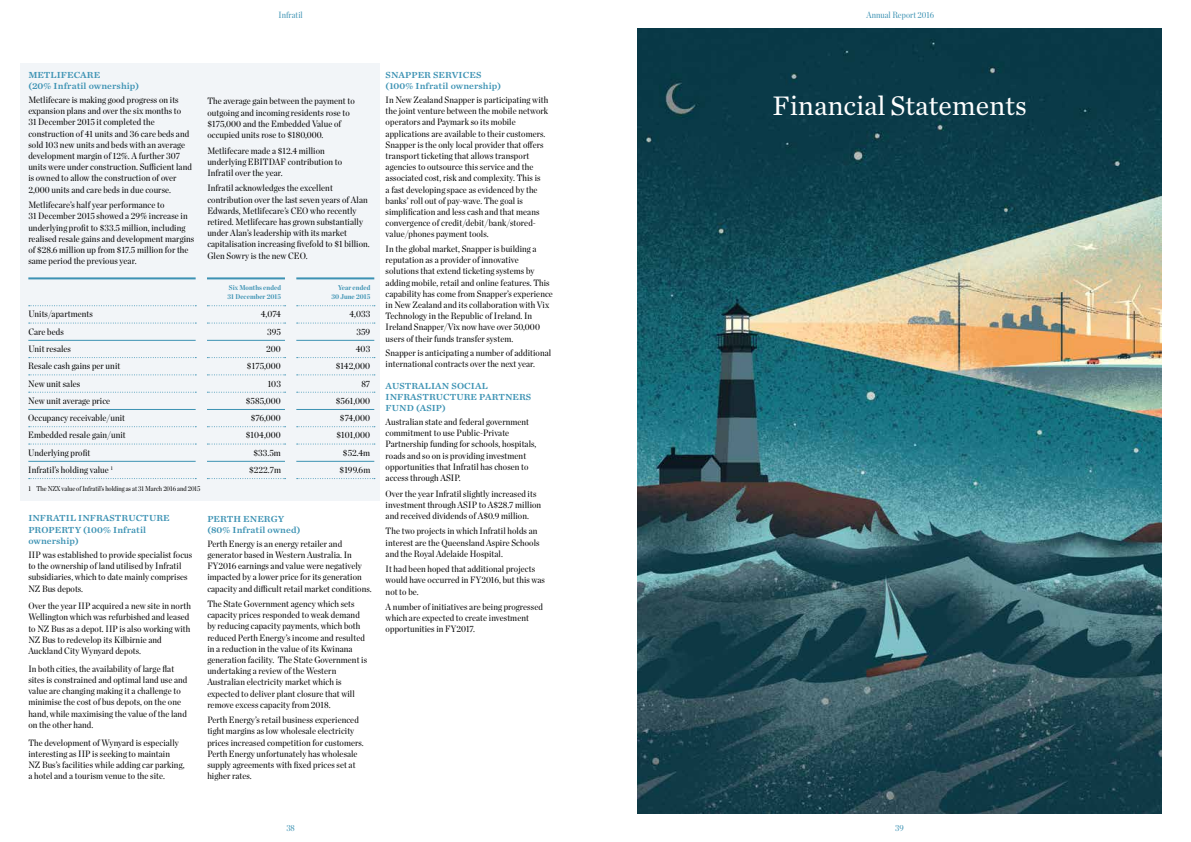
<style>
.page{position:relative;width:1191px;height:842px;background:#fff}
.page>*{position:absolute;margin:0;border:0;box-sizing:border-box;transform-origin:0 0}
.t1{font:28px "Chronicle Text G1";letter-spacing:-.005em;color:#fff}
.t2{font:9.2px/11.2px "Chronicle Disp Cond";letter-spacing:.01em;color:#000;scale:1.05 1}
.t3{font:9.2px/11.2px "Chronicle Text G1 Semi";letter-spacing:.01em;color:#3c92b3;scale:1.05 1}
.t4{font:9px "Chronicle Disp Cond";letter-spacing:.01em;color:#3c92b3}
.t5{font:7px "Chronicle Disp Cond";color:#000}
.t6{font:700 7px/9px "Chronicle Disp Cond";letter-spacing:.01em;color:#3c92b3;scale:1.05 1}
</style>
<div class="page">
<div style="left:21px;top:63px;width:359px;height:437px;background:#f2f5f8"></div>
<hr style="left:28px;top:277px;width:168px;height:2px;background:#3c92b3">
<hr style="left:207px;top:277px;width:78px;height:2px;background:#3c92b3">
<hr style="left:296px;top:277px;width:78px;height:2px;background:#3c92b3">
<svg style="left:29px;top:305px;width:167px;height:1px"></svg>
<svg style="left:297px;top:305px;width:78px;height:1px"></svg>
<svg style="left:29px;top:323px;width:167px;height:1px"></svg>
<svg style="left:297px;top:323px;width:78px;height:1px"></svg>
<svg style="left:29px;top:357px;width:167px;height:1px"></svg>
<svg style="left:297px;top:357px;width:78px;height:1px"></svg>
<svg style="left:29px;top:374px;width:167px;height:1px"></svg>
<svg style="left:297px;top:374px;width:78px;height:1px"></svg>
<svg style="left:29px;top:392px;width:167px;height:1px"></svg>
<svg style="left:297px;top:392px;width:78px;height:1px"></svg>
<svg style="left:29px;top:426px;width:167px;height:1px"></svg>
<svg style="left:297px;top:426px;width:78px;height:1px"></svg>
<svg style="left:29px;top:444px;width:167px;height:1px"></svg>
<svg style="left:297px;top:444px;width:78px;height:1px"></svg>
<svg style="left:29px;top:478px;width:167px;height:1px"></svg>
<svg style="left:207px;top:279px;width:79px;height:200px"></svg>
<svg style="left:297px;top:478px;width:78px;height:1px"></svg>
<hr style="left:28px;top:340px;width:168px;height:1px;background:#3c92b3">
<hr style="left:207px;top:340px;width:78px;height:1px;background:#3c92b3">
<hr style="left:296px;top:340px;width:78px;height:1px;background:#3c92b3">
<hr style="left:28px;top:409px;width:168px;height:1px;background:#3c92b3">
<hr style="left:207px;top:409px;width:78px;height:1px;background:#3c92b3">
<hr style="left:296px;top:409px;width:78px;height:1px;background:#3c92b3">
<hr style="left:28px;top:461px;width:168px;height:1px;background:#3c92b3">
<hr style="left:207px;top:461px;width:78px;height:1px;background:#3c92b3">
<hr style="left:296px;top:461px;width:78px;height:1px;background:#3c92b3">
<img style="left:637px;top:28px;width:524px;height:786px">
<p class="t4" style="left:278px;top:8px;width:26px">Infratil</p>
<p class="t4" style="left:866px;top:8px;width:69px">Annual Report 2016</p>
<p class="t3" style="left:28px;top:69px;width:107px">METLIFECARE<br>(20% Infratil ownership)</p>
<p class="t2" style="left:28px;top:94px;width:157px">Metlifecare is making good progress on its expansion plans and over the six months to<br>31 December 2015 it completed the construction of 41 units and 36 care beds and sold 103 new units and beds with an average development margin of 12%. A further 307 units were under construction. Sufficient land is owned to allow the construction of over 2,000 units and care beds in due course.</p>
<p class="t2" style="left:28px;top:199px;width:159px">Metlifecare’s half year performance to<br>31 December 2015 showed a 29% increase in underlying profit to $33.5 million, including realised resale gains and development margins of $28.6 million up from $17.5 million for the same period the previous year.</p>
<p class="t2" style="left:207px;top:95px;width:142px">The average gain between the payment to outgoing and incoming residents rose to $175,000 and the Embedded Value of occupied units rose to $180,000.</p>
<p class="t2" style="left:207px;top:144px;width:130px">Metlifecare made a $12.4 million underlying EBITDAF contribution to<br>Infratil over the year.</p>
<p class="t2" style="left:207px;top:182px;width:156px">Infratil acknowledges the excellent contribution over the last seven years of Alan Edwards, Metlifecare’s CEO who recently retired. Metlifecare has grown substantially under Alan’s leadership with its market capitalisation increasing fivefold to $1 billion.<br>Glen Sowry is the new CEO.</p>
<p class="t6" style="left:227px;top:282px;width:52px">Six Months ended<br>31 December 2015</p>
<p class="t6" style="left:331px;top:282px;width:39px;text-align:right">Year ended<br>30 June 2015</p>
<p class="t2" style="left:28px;top:308px;width:63px">Units/apartments</p>
<p class="t2" style="left:261px;top:308px;width:21px">4,074</p>
<p class="t2" style="left:349px;top:308px;width:21px">4,033</p>
<p class="t2" style="left:28px;top:325px;width:35px">Care beds</p>
<p class="t2" style="left:267px;top:325px;width:15px">395</p>
<p class="t2" style="left:356px;top:325px;width:15px">359</p>
<p class="t2" style="left:28px;top:342px;width:42px">Unit resales</p>
<p class="t2" style="left:266px;top:342px;width:15px">200</p>
<p class="t2" style="left:356px;top:342px;width:15px">403</p>
<p class="t2" style="left:28px;top:360px;width:89px">Resale cash gains per unit</p>
<p class="t2" style="left:247px;top:360px;width:34px">$175,000</p>
<p class="t2" style="left:336px;top:360px;width:34px">$142,000</p>
<p class="t2" style="left:28px;top:377px;width:51px">New unit sales</p>
<p class="t2" style="left:268px;top:377px;width:14px">103</p>
<p class="t2" style="left:361px;top:377px;width:10px">87</p>
<p class="t2" style="left:28px;top:394px;width:79px">New unit average price</p>
<p class="t2" style="left:246px;top:394px;width:35px">$585,000</p>
<p class="t2" style="left:336px;top:394px;width:34px">$561,000</p>
<p class="t2" style="left:28px;top:412px;width:94px">Occupancy receivable/unit</p>
<p class="t2" style="left:251px;top:412px;width:30px">$76,000</p>
<p class="t2" style="left:340px;top:412px;width:30px">$74,000</p>
<p class="t2" style="left:28px;top:429px;width:94px">Embedded resale gain/unit</p>
<p class="t2" style="left:246px;top:429px;width:35px">$104,000</p>
<p class="t2" style="left:336px;top:429px;width:34px">$101,000</p>
<p class="t2" style="left:28px;top:446px;width:61px">Underlying profit</p>
<p class="t2" style="left:253px;top:446px;width:28px">$33.5m</p>
<p class="t2" style="left:343px;top:446px;width:27px">$52.4m</p>
<p class="t2" style="left:28px;top:463px;width:82px">Infratil’s holding value <sup>1</sup></p>
<p class="t2" style="left:249px;top:463px;width:32px">$222.7m</p>
<p class="t2" style="left:339px;top:463px;width:31px">$199.6m</p>
<p class="t5" style="left:28px;top:483px;width:173px">1 The NZX value of Infratil’s holding as at 31 March 2016 and 2015</p>
<p class="t3" style="left:28px;top:512px;width:136px">INFRATIL INFRASTRUCTURE<br>PROPERTY (100% Infratil ownership)</p>
<p class="t2" style="left:28px;top:548px;width:158px">IIP was established to provide specialist focus to the ownership of land utilised by Infratil subsidiaries, which to date mainly comprises NZ Bus depots.</p>
<p class="t2" style="left:28px;top:600px;width:156px">Over the year IIP acquired a new site in north Wellington which was refurbished and leased to NZ Bus as a depot. IIP is also working with NZ Bus to redevelop its Kilbirnie and Auckland City Wynyard depots.</p>
<p class="t2" style="left:28px;top:662px;width:153px">In both cities, the availability of large flat sites is constrained and optimal land use and value are changing making it a challenge to minimise the cost of bus depots, on the one hand, while maximising the value of the land on the other hand.</p>
<p class="t2" style="left:28px;top:736px;width:150px">The development of Wynyard is especially interesting as IIP is seeking to maintain<br>NZ Bus’s facilities while adding car parking, a hotel and a tourism venue to the site.</p>
<p class="t3" style="left:207px;top:512px;width:90px">PERTH ENERGY (80% Infratil owned)</p>
<p class="t2" style="left:207px;top:537px;width:158px">Perth Energy is an energy retailer and generator based in Western Australia. In FY2016 earnings and value were negatively impacted by a lower price for its generation capacity and difficult retail market conditions.</p>
<p class="t2" style="left:207px;top:597px;width:154px">The State Government agency which sets capacity prices responded to weak demand by reducing capacity payments, which both reduced Perth Energy’s income and resulted in a reduction in the value of its Kwinana generation facility. The State Government is undertaking a review of the Western Australian electricity market which is expected to deliver plant closure that will remove excess capacity from 2018.</p>
<p class="t2" style="left:207px;top:714px;width:150px">Perth Energy’s retail business experienced tight margins as low wholesale electricity prices increased competition for customers.<br>Perth Energy unfortunately has wholesale supply agreements with fixed prices set at higher rates.</p>
<p class="t3" style="left:386px;top:69px;width:111px">SNAPPER SERVICES (100% Infratil ownership)</p>
<p class="t2" style="left:386px;top:94px;width:156px">In New Zealand Snapper is participating with the joint venture between the mobile network operators and Paymark so its mobile applications are available to their customers.<br>Snapper is the only local provider that offers transport ticketing that allows transport agencies to outsource this service and the associated cost, risk and complexity. This is<br>a fast developing space as evidenced by the banks’ roll out of pay-wave. The goal is simplification and less cash and that means convergence of credit/debit/bank/stored&shy;value/phones payment tools.</p>
<p class="t2" style="left:386px;top:243px;width:161px">In the global market, Snapper is building a reputation as a provider of innovative solutions that extend ticketing systems by adding mobile, retail and online features. This capability has come from Snapper’s experience in New Zealand and its collaboration with Vix Technology in the Republic of Ireland. In Ireland Snapper/Vix now have over 50,000 users of their funds transfer system.</p>
<p class="t2" style="left:386px;top:347px;width:159px">Snapper is anticipating a number of additional international contracts over the next year.</p>
<p class="t3" style="left:386px;top:379px;width:140px">AUSTRALIAN SOCIAL<br>INFRASTRUCTURE PARTNERS<br>FUND (ASIP)</p>
<p class="t2" style="left:386px;top:415px;width:145px">Australian state and federal government commitment to use Public-Private Partnership funding for schools, hospitals, roads and so on is providing investment opportunities that Infratil has chosen to access through ASIP.</p>
<p class="t2" style="left:386px;top:487px;width:150px">Over the year Infratil slightly increased its investment through ASIP to A$28.7 million and received dividends of A$0.9 million.</p>
<p class="t2" style="left:386px;top:525px;width:148px">The two projects in which Infratil holds an interest are the Queensland Aspire Schools and the Royal Adelaide Hospital.</p>
<p class="t2" style="left:386px;top:563px;width:153px">It had been hoped that additional projects would have occurred in FY2016, but this was not to be.</p>
<p class="t2" style="left:386px;top:601px;width:151px">A number of initiatives are being progressed which are expected to create investment opportunities in FY2017.</p>
<h1 class="t1" style="left:772px;top:84px;width:256px">Financial Statements</h1>
<p class="t4" style="left:286px;top:821px;width:10px">38</p>
<p class="t4" style="left:895px;top:821px;width:10px">39</p>
</div>
